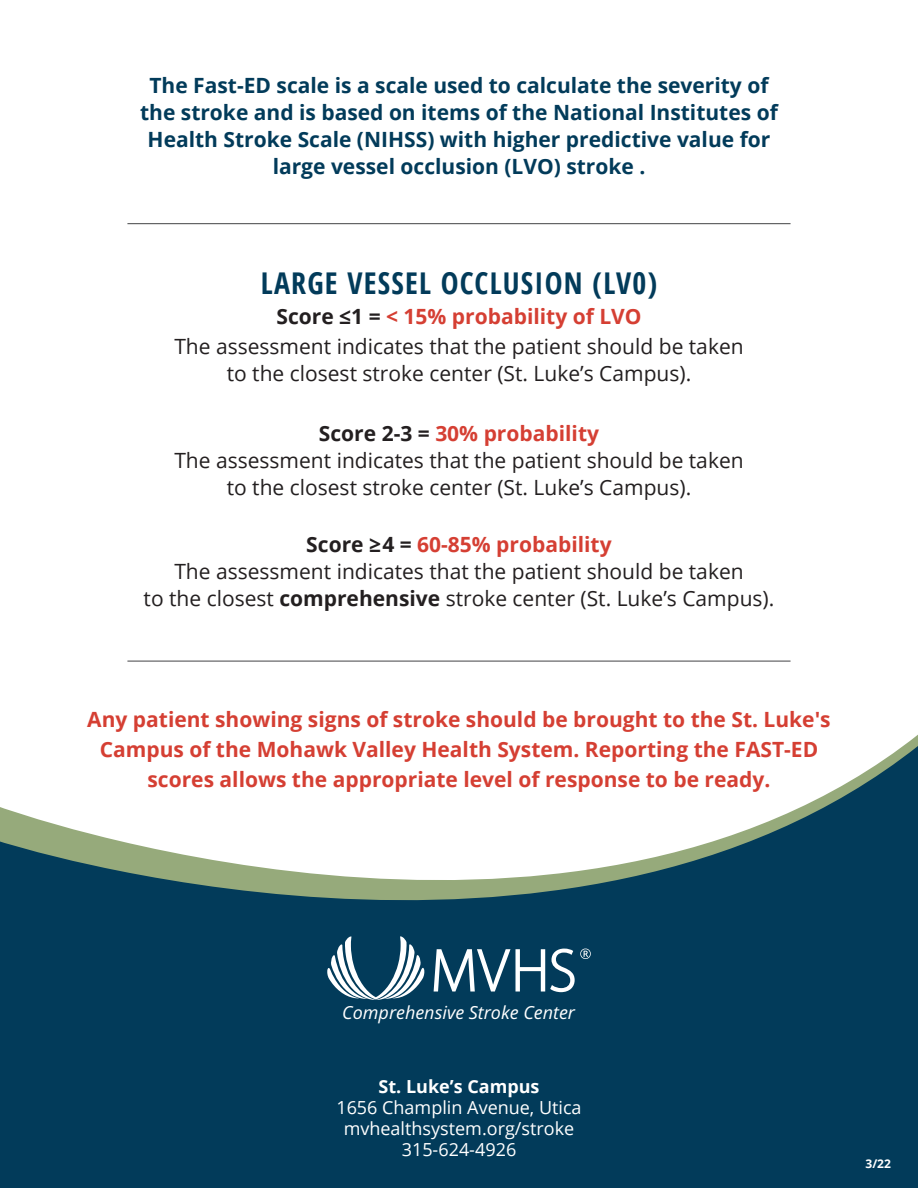
<style>
.page{position:relative;width:918px;height:1188px;background:#fff}
.page>*{position:absolute;margin:0;border:0;box-sizing:border-box;transform-origin:0 0}
.t1{font:700 30px "Open Sans Condensed";letter-spacing:.04em;color:#023b5a}
.t2{font:21px/27px "Open Sans";color:#231f20;text-align:center}
.t3{font:700 21px/30px "Open Sans";color:#d53f33;text-align:center}
.t4{font:700 21px/27px "Open Sans";color:#023b5a;text-align:center}
.t5{font:18px "Open Sans";color:#fff}
.t6{font:italic 18px "Open Sans";color:#fff}
.t7{font:700 18px "Open Sans";color:#fff}
.t8{font:700 12px "Open Sans";color:#fff}
.s1{color:#231f20}
.s2{font-weight:700}
</style>
<div class="page">
<svg style="left:0;top:746px;width:918px;height:442px;fill:#023b5a"></svg>
<svg style="left:327px;top:936px;width:98px;height:64px"></svg>
<svg style="left:434px;top:949px;width:157px;height:43px"></svg>
<hr style="left:127px;top:223px;width:664px;height:1px;background:#57585a">
<hr style="left:127px;top:661px;width:664px;height:1px;background:#57585a">
<p class="t4" style="left:140px;top:71px;width:639px">The Fast-ED scale is a scale used to calculate the severity of the stroke and is based on items of the National Institutes of Health Stroke Scale (NIHSS) with higher predictive value for large vessel occlusion (LVO) stroke .</p>
<p class="t1" style="left:261px;top:262px;width:398px">LARGE VESSEL OCCLUSION (LV0)</p>
<p class="t3" style="left:276px;top:301px;width:367px"><span class="s1">Score ≤1 =</span> &lt; 15% probability of LVO</p>
<p class="t2" style="left:174px;top:333px;width:571px">The assessment indicates that the patient should be taken to the closest stroke center (St. Luke’s Campus).</p>
<p class="t3" style="left:319px;top:418px;width:282px"><span class="s1">Score 2-3 =</span> 30% probability</p>
<p class="t2" style="left:174px;top:447px;width:571px">The assessment indicates that the patient should be taken to the closest stroke center (St. Luke’s Campus).</p>
<p class="t3" style="left:306px;top:529px;width:307px"><span class="s1">Score ≥4 =</span> 60-85% probability</p>
<p class="t2" style="left:144px;top:558px;width:632px">The assessment indicates that the patient should be taken<br>to the closest <span class="s2">comprehensive</span> stroke center (St. Luke’s Campus).</p>
<p class="t3" style="left:87px;top:704px;width:745px">Any patient showing signs of stroke should be brought to the St. Luke's<br>Campus of the Mohawk Valley Health System. Reporting the FAST-ED scores allows the appropriate level of response to be ready.</p>
<p class="t6" style="left:342px;top:1000px;width:234px">Comprehensive Stroke Center</p>
<p class="t7" style="left:378px;top:1073px;width:163px">St. Luke’s Campus</p>
<p class="t5" style="left:336px;top:1095px;width:247px">1656 Champlin Avenue, Utica</p>
<p class="t5" style="left:344px;top:1116px;width:232px">mvhealthsystem.org/stroke</p>
<p class="t5" style="left:402px;top:1137px;width:116px">315-624-4926</p>
<p class="t8" style="left:865px;top:1155px;width:27px">3/22</p>
</div>
